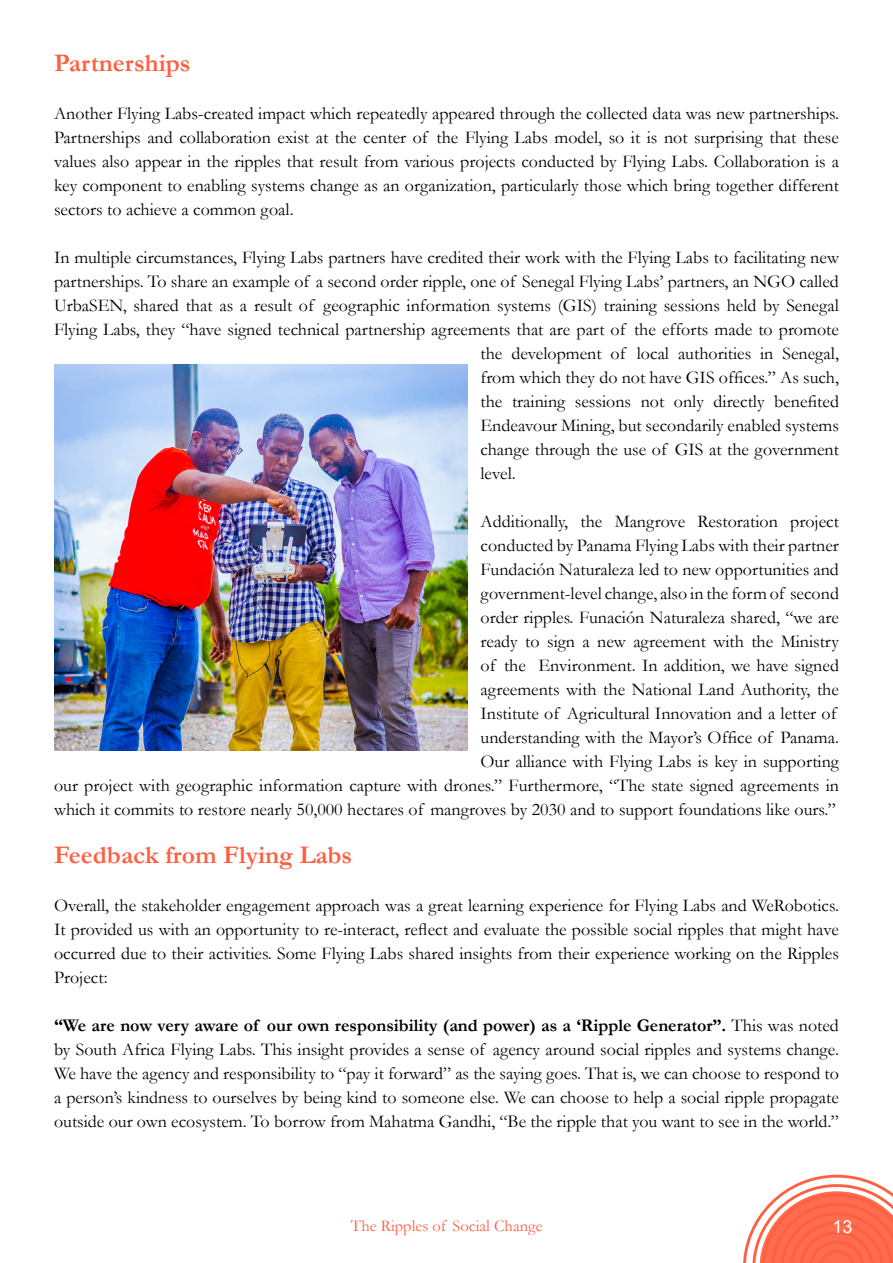
<style>
.page{position:relative;width:893px;height:1263px;background:#fff}
.page>*{position:absolute;margin:0;border:0;box-sizing:border-box;transform-origin:0 0}
.t1{font:700 25.5px "Garamond";color:#ff5f41}
.t2{font:18px/24px "Garamond";color:#000;text-align:justify}
.t3{font:18px "Arial";color:#fff}
.t4{font:16.5px "Garamond";color:#ff5f41}
.s1{font-weight:700}
</style>
<div class="page">
<svg style="left:743px;top:1175px;width:150px;height:88px"></svg>
<img style="left:54px;top:365px;width:414px;height:385px">
<h1 class="t1" style="left:54px;top:49px;width:138px">Partnerships</h1>
<p class="t2" style="left:54px;top:101px;width:786px">Another Flying Labs-created impact which repeatedly appeared through the collected data was new partnerships.<br>Partnerships and collaboration exist at the center of the Flying Labs model, so it is not surprising that these values also appear in the ripples that result from various projects conducted by Flying Labs. Collaboration is a key component to enabling systems change as an organization, particularly those which bring together different sectors to achieve a common goal.</p>
<p class="t2" style="left:54px;top:245px;width:786px">In multiple circumstances, Flying Labs partners have credited their work with the Flying Labs to facilitating new</p>
<p class="t2" style="left:54px;top:269px;width:786px">partnerships. To share an example of a second order ripple, one of Senegal Flying Labs’ partners, an NGO called</p>
<p class="t2" style="left:54px;top:293px;width:786px">UrbaSEN, shared that as a result of geographic information systems (GIS) training sessions held by Senegal</p>
<p class="t2" style="left:54px;top:317px;width:786px">Flying Labs, they “have signed technical partnership agreements that are part of the efforts made to promote</p>
<p class="t2" style="left:480px;top:341px;width:360px">the development of local authorities in Senegal,</p>
<p class="t2" style="left:480px;top:365px;width:360px">from which they do not have GIS offices.” As such,</p>
<p class="t2" style="left:480px;top:389px;width:360px">the training sessions not only directly benefited</p>
<p class="t2" style="left:480px;top:413px;width:360px">Endeavour Mining, but secondarily enabled systems</p>
<p class="t2" style="left:480px;top:437px;width:360px">change through the use of GIS at the government</p>
<p class="t2" style="left:480px;top:461px;width:37px">level.</p>
<p class="t2" style="left:54px;top:509px;width:786px;text-align:right">Additionally, the Mangrove Restoration project<br>conducted by Panama Flying Labs with their partner<br>Fundación Naturaleza led to new opportunities and<br>government-level change, also in the form of second<br>order ripples. Funación Naturaleza shared, “we are<br>ready to sign a new agreement with the Ministry<br>of the Environment. In addition, we have signed<br>agreements with the National Land Authority, the<br>Institute of Agricultural Innovation and a letter of<br>understanding with the Mayor’s Office of Panama.<br>Our alliance with Flying Labs is key in supporting<br>our project with geographic information capture with drones.” Furthermore, “The state signed agreements in which it commits to restore nearly 50,000 hectares of mangroves by 2030 and to support foundations like ours.”</p>
<h1 class="t1" style="left:54px;top:841px;width:300px">Feedback from Flying Labs</h1>
<p class="t2" style="left:54px;top:893px;width:786px">Overall, the stakeholder engagement approach was a great learning experience for Flying Labs and WeRobotics.<br>It provided us with an opportunity to re-interact, reflect and evaluate the possible social ripples that might have occurred due to their activities. Some Flying Labs shared insights from their experience working on the Ripples Project:</p>
<p class="t2" style="left:54px;top:1013px;width:786px"><span class="s1">“We are now very aware of our own responsibility (and power) as a ‘Ripple Generator”.</span> This was noted by South Africa Flying Labs. This insight provides a sense of agency around social ripples and systems change.<br>We have the agency and responsibility to “pay it forward” as the saying goes. That is, we can choose to respond to a person’s kindness to ourselves by being kind to someone else. We can choose to help a social ripple propagate outside our own ecosystem. To borrow from Mahatma Gandhi, “Be the ripple that you want to see in the world.”</p>
<p class="t4" style="left:351px;top:1216px;width:193px">The Ripples of Social Change</p>
<p class="t3" style="left:832px;top:1215px;width:22px">13</p>
</div>
